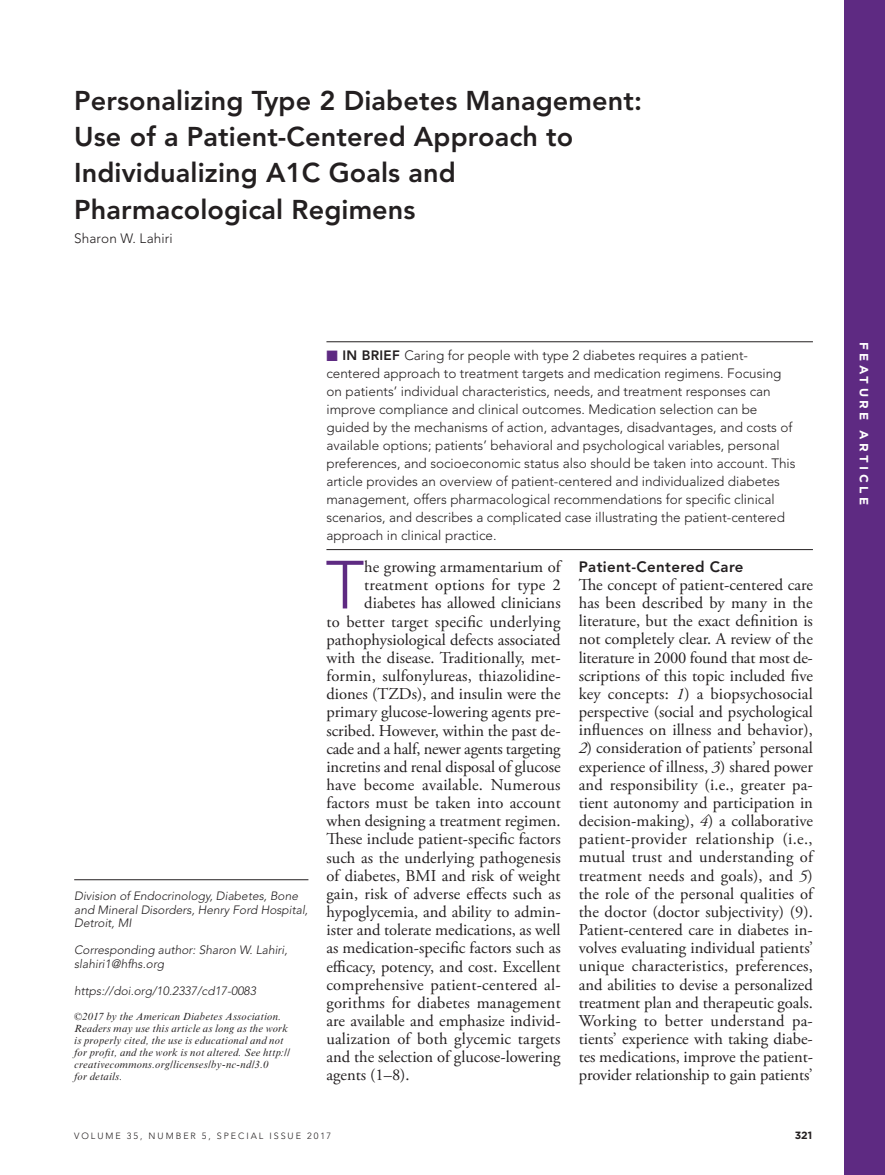
<style>
.page{position:relative;width:885px;height:1175px;background:#fff}
.page>*{position:absolute;margin:0;border:0;box-sizing:border-box;transform-origin:0 0}
.BODY_-_DROP_CAP{font:300 67.35px "Avenir LT Std";color:#5e2a82}
.ARTICLE_TITLE{font:800 27px/36px "Avenir LT Std";letter-spacing:.005em;color:#231f20}
.BODY_-_1st_PARA{font:16.5px/18.1px "Adobe Garamond Pro";color:#231f20;text-align:justify}
.BODY_-_DROP_CAP-2{font:16.5px "Adobe Garamond Pro";color:#231f20}
.H1_-_BOLD{font:800 15px "Avenir LT Std";letter-spacing:.025em;color:#231f20}
.REF_BODY{font:300 13.5px/18px "Avenir LT Std";color:#231f20}
.AUTHOR{font:300 13.5px "Avenir LT Std";letter-spacing:.01em;color:#231f20}
.REF_BODY-2{font:italic 300 12px/13.5px "Avenir LT Std";color:#231f20}
.DOI{font:italic 300 12px "Avenir LT Std";color:#231f20}
.t1{font:700 12px "Gotham";letter-spacing:.28em;color:#fff}
.COPYRIGHT{font:italic 10.5px/12px "Times New Roman MT Std";letter-spacing:.02em;color:#231f20}
.FOOTER-RIGHT_PG{font:700 10.5px "Gotham";color:#231f20}
.FOOTER-RIGHT_PG-2{font:300 9px "Avenir LT Std";letter-spacing:.22em;color:#231f20}
.s1{color:#5e2a82}
.s2{font-weight:800}
.s3{font-style:italic}
</style>
<div class="page">
<div style="left:844px;top:0;width:40px;height:1174px;background:#5e2a82"></div>
<hr style="left:74px;top:879px;width:234px;height:1px;background:#231f20">
<hr style="left:326px;top:341px;width:486px;height:1px;background:#231f20">
<hr style="left:326px;top:549px;width:486px;height:1px;background:#231f20">
<p class="ARTICLE_TITLE" style="left:74px;top:83px;width:569px">Personalizing Type 2 Diabetes Management:<br>Use of a Patient-Centered Approach to</p>
<p class="ARTICLE_TITLE" style="left:74px;top:155px;width:383px">Individualizing A1C Goals and<br>Pharmacological Regimens</p>
<p class="AUTHOR" style="left:74px;top:231px;width:100px">Sharon W. Lahiri</p>
<p class="REF_BODY-2" style="left:74px;top:889px;width:235px">Division of Endocrinology, Diabetes, Bone and Mineral Disorders, Henry Ford Hospital,<br>Detroit, MI</p>
<p class="REF_BODY-2" style="left:74px;top:943px;width:215px">Corresponding author: Sharon W. Lahiri, slahiri1@hfhs.org</p>
<p class="DOI" style="left:74px;top:983px;width:183px">https://doi.org/10.2337/cd17-0083</p>
<p class="COPYRIGHT" style="left:74px;top:1011px;width:217px">©2017 by the American Diabetes Association.<br>Readers may use this article as long as the work is properly cited, the use is educational and not for profit, and the work is not altered. See http:// creativecommons.org/licenses/by-nc-nd/3.0<br>for details.</p>
<p class="REF_BODY" style="left:326px;top:346px;width:470px"><span class="s1">■</span> <span class="s2">IN BRIEF</span> Caring for people with type 2 diabetes requires a patient&shy;centered approach to treatment targets and medication regimens. Focusing on patients’ individual characteristics, needs, and treatment responses can improve compliance and clinical outcomes. Medication selection can be guided by the mechanisms of action, advantages, disadvantages, and costs of available options; patients’ behavioral and psychological variables, personal preferences, and socioeconomic status also should be taken into account. This article provides an overview of patient-centered and individualized diabetes management, offers pharmacological recommendations for specific clinical scenarios, and describes a complicated case illustrating the patient-centered approach in clinical practice.</p>
<p class="BODY_-_DROP_CAP" style="left:325px;top:545px;width:40px">T</p>
<p class="BODY_-_DROP_CAP-2" style="left:364px;top:557px;width:198px">he growing armamentarium of</p>
<p class="BODY_-_DROP_CAP-2" style="left:364px;top:575px;width:198px">treatment options for type 2</p>
<p class="BODY_-_DROP_CAP-2" style="left:364px;top:593px;width:198px">diabetes has allowed clinicians</p>
<p class="BODY_-_DROP_CAP-2" style="left:326px;top:611px;width:235px">to better target specific underlying</p>
<p class="BODY_-_DROP_CAP-2" style="left:326px;top:629px;width:236px">pathophysiological defects associated</p>
<p class="BODY_-_DROP_CAP-2" style="left:326px;top:648px;width:236px">with the disease. Traditionally, met-</p>
<p class="BODY_-_DROP_CAP-2" style="left:326px;top:666px;width:236px">formin, sulfonylureas, thiazolidine-</p>
<p class="BODY_-_DROP_CAP-2" style="left:326px;top:684px;width:236px">diones (TZDs), and insulin were the</p>
<p class="BODY_-_DROP_CAP-2" style="left:326px;top:702px;width:236px">primary glucose-lowering agents pre-</p>
<p class="BODY_-_DROP_CAP-2" style="left:326px;top:720px;width:236px">scribed. However, within the past de-</p>
<p class="BODY_-_DROP_CAP-2" style="left:326px;top:738px;width:235px">cade and a half, newer agents targeting</p>
<p class="BODY_-_DROP_CAP-2" style="left:326px;top:756px;width:236px">incretins and renal disposal of glucose</p>
<p class="BODY_-_DROP_CAP-2" style="left:326px;top:775px;width:235px">have become available. Numerous</p>
<p class="BODY_-_DROP_CAP-2" style="left:326px;top:793px;width:236px">factors must be taken into account</p>
<p class="BODY_-_DROP_CAP-2" style="left:326px;top:811px;width:235px">when designing a treatment regimen.</p>
<p class="BODY_-_DROP_CAP-2" style="left:326px;top:829px;width:236px">These include patient-specific factors</p>
<p class="BODY_-_DROP_CAP-2" style="left:326px;top:847px;width:236px">such as the underlying pathogenesis</p>
<p class="BODY_-_DROP_CAP-2" style="left:326px;top:865px;width:236px">of diabetes, BMI and risk of weight</p>
<p class="BODY_-_DROP_CAP-2" style="left:326px;top:883px;width:236px">gain, risk of adverse effects such as</p>
<p class="BODY_-_DROP_CAP-2" style="left:326px;top:902px;width:236px">hypoglycemia, and ability to admin-</p>
<p class="BODY_-_DROP_CAP-2" style="left:326px;top:920px;width:236px">ister and tolerate medications, as well</p>
<p class="BODY_-_DROP_CAP-2" style="left:326px;top:938px;width:236px">as medication-specific factors such as</p>
<p class="BODY_-_DROP_CAP-2" style="left:326px;top:956px;width:236px">efficacy, potency, and cost. Excellent</p>
<p class="BODY_-_DROP_CAP-2" style="left:326px;top:974px;width:236px">comprehensive patient-centered al-</p>
<p class="BODY_-_DROP_CAP-2" style="left:326px;top:992px;width:236px">gorithms for diabetes management</p>
<p class="BODY_-_DROP_CAP-2" style="left:326px;top:1010px;width:236px">are available and emphasize individ-</p>
<p class="BODY_-_DROP_CAP-2" style="left:326px;top:1029px;width:235px">ualization of both glycemic targets</p>
<p class="BODY_-_DROP_CAP-2" style="left:326px;top:1047px;width:236px">and the selection of glucose-lowering</p>
<p class="BODY_-_DROP_CAP-2" style="left:326px;top:1065px;width:85px">agents (1–8).</p>
<p class="H1_-_BOLD" style="left:578px;top:558px;width:166px">Patient-Centered Care</p>
<p class="BODY_-_1st_PARA" style="left:578px;top:576px;width:236px">The concept of patient-centered care has been described by many in the literature, but the exact definition is not completely clear. A review of the literature in 2000 found that most de&shy;scriptions of this topic included five key concepts: <span class="s3">1</span>) a biopsychosocial perspective (social and psychological influences on illness and behavior),</p>
<p class="BODY_-_1st_PARA" style="left:578px;top:739px;width:236px"><span class="s3">2</span>) consideration of patients’ personal experience of illness, <span class="s3">3</span>) shared power and responsibility (i.e., greater pa&shy;tient autonomy and participation in decision-making), <span class="s3">4</span>) a collaborative patient-provider relationship (i.e., mutual trust and understanding of treatment needs and goals), and <span class="s3">5</span>) the role of the personal qualities of the doctor (doctor subjectivity) (9).<br>Patient-centered care in diabetes in&shy;volves evaluating individual patients’ unique characteristics, preferences, and abilities to devise a personalized treatment plan and therapeutic goals.<br>Working to better understand pa&shy;tients’ experience with taking diabe&shy;tes medications, improve the patient&shy;provider relationship to gain patients’</p>
<p class="FOOTER-RIGHT_PG-2" style="left:74px;top:1130px;width:258px">VOLUME 35, NUMBER 5, SPECIAL ISSUE 2017</p>
<p class="FOOTER-RIGHT_PG" style="left:794px;top:1128px;width:19px">321</p>
<p class="t1" style="left:871px;top:342px;width:164px;rotate:90deg">FEATURE ARTICLE</p>
</div>
